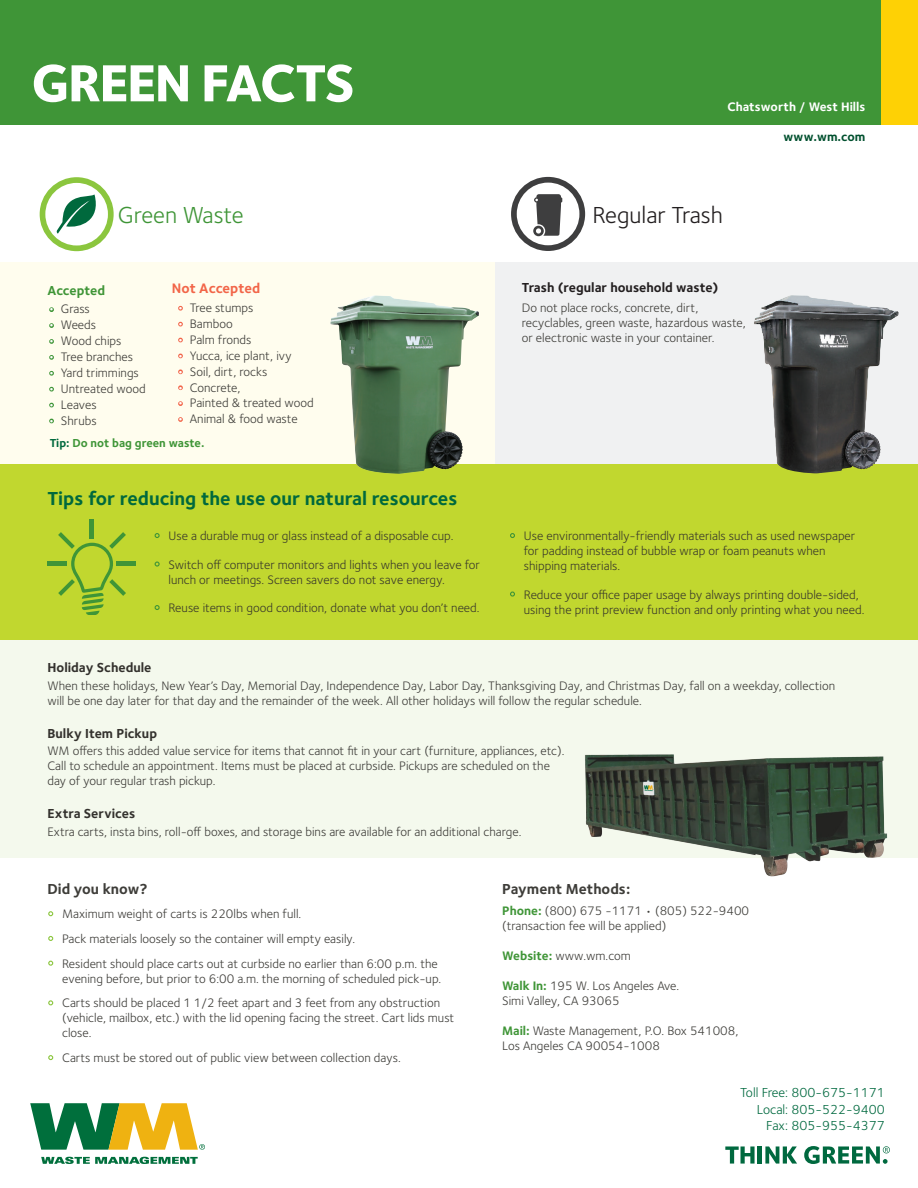
<style>
.page{position:relative;width:918px;height:1188px;background:#fff}
.page>*{position:absolute;margin:0;border:0;box-sizing:border-box;transform-origin:0 0}
.t1{font:800 54px "Foundry Sterling";letter-spacing:-.03em;color:#fff}
.t2{font:24px "Foundry Sterling";color:#231f20}
.t3{font:24px "Foundry Sterling";letter-spacing:-.005em;color:#3f9537}
.t4{font:700 19.5px "Foundry Sterling";color:#00693d}
.t5{font:700 15px "Foundry Sterling";color:#3e3d39}
.t6{font:700 14.25px "Foundry Sterling";color:#f26649}
.t7{font:13.5px/16.5px "Foundry Sterling";color:#00693f;text-align:right}
.t8{font:700 13.5px "Foundry Sterling";color:#33312d}
.t9{font:700 13.5px "Foundry Sterling";color:#231f20}
.t10{font:700 13.5px "Foundry Sterling";color:#3f9537}
.t11{font:12.75px/15px "Foundry Sterling";color:#3e3d39}
.t12{font:12.75px/15px "Foundry Sterling";color:#3b3b2b}
.t13{font:700 12.75px "Foundry Sterling";color:#fff}
.t14{font:700 12.75px "Foundry Sterling";color:#00502e}
.t15{font:700 12px "Foundry Sterling";color:#3f9537}
.s1{font-size:15px;color:#fff}
.s2{color:#00693d}
.s3{color:#fff}
.s4{font-weight:700;color:#3f9537}
</style>
<div class="page">
<svg style="left:725px;top:1146px;width:30px;height:18px"></svg>
<hr style="left:758px;top:1146px;width:4px;height:18px;background:#00693f">
<svg style="left:765px;top:1146px;width:32px;height:18px"></svg>
<svg style="left:804px;top:1146px;width:86px;height:18px"></svg>
<svg style="left:41px;top:1157px;width:157px;height:7px"></svg>
<svg style="left:30px;top:1103px;width:175px;height:47px"></svg>
<div style="left:0;top:638px;width:918px;height:220px;background:#f4f9ed"></div>
<div style="left:0;top:463px;width:918px;height:176px;background:#c1d72f"></div>
<svg style="left:510px;top:533px;width:5px;height:5px"></svg>
<svg style="left:510px;top:592px;width:5px;height:5px"></svg>
<hr style="left:90px;top:519px;width:4px;height:20px;background:#3f9537">
<hr style="left:48px;top:562px;width:19px;height:4px;background:#3f9537">
<hr style="left:117px;top:562px;width:19px;height:4px;background:#3f9537">
<svg style="left:58px;top:532px;width:68px;height:83px"></svg>
<svg style="left:155px;top:533px;width:5px;height:5px"></svg>
<svg style="left:155px;top:562px;width:5px;height:5px"></svg>
<svg style="left:155px;top:605px;width:5px;height:5px"></svg>
<div style="left:0;top:0;width:918px;height:124px;background:#3f9537"></div>
<div style="left:882px;top:0;width:36px;height:124px;background:#fed105"></div>
<div style="left:0;top:262px;width:495px;height:202px;background:#fffdee"></div>
<svg style="left:49px;top:307px;width:5px;height:5px"></svg>
<svg style="left:49px;top:323px;width:5px;height:5px"></svg>
<svg style="left:49px;top:339px;width:5px;height:5px"></svg>
<svg style="left:49px;top:355px;width:5px;height:5px"></svg>
<svg style="left:49px;top:371px;width:5px;height:5px"></svg>
<svg style="left:49px;top:387px;width:5px;height:5px"></svg>
<svg style="left:49px;top:403px;width:5px;height:4px"></svg>
<svg style="left:49px;top:419px;width:5px;height:4px"></svg>
<svg style="left:178px;top:306px;width:5px;height:5px"></svg>
<svg style="left:178px;top:322px;width:5px;height:4px"></svg>
<svg style="left:178px;top:338px;width:5px;height:4px"></svg>
<svg style="left:178px;top:354px;width:5px;height:4px"></svg>
<svg style="left:178px;top:369px;width:5px;height:5px"></svg>
<svg style="left:178px;top:385px;width:5px;height:5px"></svg>
<svg style="left:178px;top:401px;width:5px;height:5px"></svg>
<svg style="left:178px;top:417px;width:5px;height:5px"></svg>
<svg style="left:40px;top:177px;width:74px;height:74px"></svg>
<img style="left:330px;top:295px;width:149px;height:179px">
<div style="left:495px;top:262px;width:423px;height:202px;background:#f0f1f2"></div>
<svg style="left:48px;top:911px;width:5px;height:5px"></svg>
<svg style="left:48px;top:936px;width:5px;height:5px"></svg>
<svg style="left:48px;top:961px;width:5px;height:5px"></svg>
<svg style="left:48px;top:1000px;width:5px;height:5px"></svg>
<svg style="left:48px;top:1055px;width:5px;height:5px"></svg>
<svg style="left:511px;top:177px;width:74px;height:74px"></svg>
<img style="left:585px;top:754px;width:303px;height:123px">
<img style="left:754px;top:295px;width:145px;height:178px">
<p class="t1" style="left:32px;top:50px;width:325px">GREEN FACTS</p>
<p class="t3" style="left:118px;top:201px;width:127px">Green Waste</p>
<p class="t10" style="left:47px;top:282px;width:59px">Accepted</p>
<p class="t11" style="left:47px;top:302px;width:44px"><span class="s1">•</span> Grass</p>
<p class="t11" style="left:47px;top:318px;width:50px"><span class="s1">•</span> Weeds</p>
<p class="t11" style="left:47px;top:334px;width:76px"><span class="s1">•</span> Wood chips</p>
<p class="t11" style="left:47px;top:350px;width:87px"><span class="s1">•</span> Tree branches</p>
<p class="t11" style="left:47px;top:365px;width:93px"><span class="s1">•</span> Yard trimmings</p>
<p class="t11" style="left:47px;top:381px;width:100px"><span class="s1">•</span> Untreated wood</p>
<p class="t11" style="left:47px;top:397px;width:51px"><span class="s1">•</span> Leaves</p>
<p class="t11" style="left:47px;top:413px;width:51px"><span class="s1">•</span> Shrubs</p>
<p class="t6" style="left:172px;top:280px;width:90px">Not Accepted</p>
<p class="t11" style="left:176px;top:300px;width:79px"><span class="s1">•</span> Tree stumps</p>
<p class="t11" style="left:176px;top:316px;width:58px"><span class="s1">•</span> Bamboo</p>
<p class="t11" style="left:176px;top:332px;width:77px"><span class="s1">•</span> Palm fronds</p>
<p class="t11" style="left:176px;top:348px;width:117px"><span class="s1">•</span> Yucca, ice plant, ivy</p>
<p class="t11" style="left:176px;top:364px;width:92px"><span class="s1">•</span> Soil, dirt, rocks</p>
<p class="t11" style="left:176px;top:380px;width:66px"><span class="s1">•</span> Concrete,</p>
<p class="t11" style="left:176px;top:396px;width:139px"><span class="s1">•</span> Painted &amp; treated wood</p>
<p class="t11" style="left:176px;top:412px;width:123px"><span class="s1">•</span> Animal &amp; food waste</p>
<p class="t15" style="left:50px;top:436px;width:156px"><span class="s2">Tip:</span> Do not bag green waste.</p>
<p class="t4" style="left:47px;top:486px;width:411px">Tips for reducing the use our natural resources</p>
<p class="t12" style="left:169px;top:528px;width:286px">Use a durable mug or glass instead of a disposable cup.</p>
<p class="t12" style="left:169px;top:557px;width:313px">Switch off computer monitors and lights when you leave for lunch or meetings. Screen savers do not save energy.</p>
<p class="t12" style="left:169px;top:600px;width:313px">Reuse items in good condition, donate what you don’t need.</p>
<p class="t13" style="left:727px;top:99px;width:139px">Chatsworth / West Hills</p>
<p class="t2" style="left:592px;top:201px;width:132px">Regular Trash</p>
<p class="t9" style="left:522px;top:280px;width:198px">Trash (regular household waste)</p>
<p class="t11" style="left:522px;top:300px;width:226px">Do not place rocks, concrete, dirt, recyclables, green waste, hazardous waste, or electronic waste in your container.</p>
<p class="t14" style="left:784px;top:130px;width:83px">www.wm.com</p>
<p class="t12" style="left:524px;top:528px;width:333px">Use environmentally-friendly materials such as used newspaper for padding instead of bubble wrap or foam peanuts when shipping materials.</p>
<p class="t12" style="left:524px;top:587px;width:342px">Reduce your office paper usage by always printing double-sided, using the print preview function and only printing what you need.</p>
<p class="t8" style="left:47px;top:660px;width:106px">Holiday Schedule</p>
<p class="t11" style="left:47px;top:678px;width:789px">When these holidays, New Year’s Day, Memorial Day, Independence Day, Labor Day, Thanksgiving Day, and Christmas Day, fall on a weekday, collection will be one day later for that day and the remainder of the week. All other holidays will follow the regular schedule.</p>
<p class="t8" style="left:47px;top:725px;width:111px">Bulky Item Pickup</p>
<p class="t11" style="left:47px;top:744px;width:519px">WM offers this added value service for items that cannot fit in your cart (furniture, appliances, etc).<br>Call to schedule an appointment. Items must be placed at curbside. Pickups are scheduled on the day of your regular trash pickup.</p>
<p class="t8" style="left:47px;top:806px;width:89px">Extra Services</p>
<p class="t11" style="left:47px;top:824px;width:475px">Extra carts, insta bins, roll-off boxes, and storage bins are available for an additional charge.</p>
<p class="t5" style="left:47px;top:880px;width:102px">Did you know?</p>
<p class="t11" style="left:62px;top:907px;width:241px">Maximum weight of carts is 220lbs when full.</p>
<p class="t11" style="left:62px;top:931px;width:294px">Pack materials loosely so the container will empty easily.</p>
<p class="t11" style="left:62px;top:956px;width:381px">Resident should place carts out at curbside no earlier than 6:00 p.m. the evening before, but prior to 6:00 a.m. the morning of scheduled pick-up.</p>
<p class="t11" style="left:62px;top:996px;width:394px">Carts should be placed 1 1/2 feet apart and 3 feet from any obstruction (vehicle, mailbox, etc.) with the lid opening facing the street. Cart lids must close.</p>
<p class="t11" style="left:62px;top:1051px;width:392px">Carts must be stored out of public view between collection days.<span class="s3">sable cup.</span></p>
<p class="t5" style="left:502px;top:880px;width:130px">Payment Methods:</p>
<p class="t11" style="left:502px;top:904px;width:248px"><span class="s4">Phone:</span> (800) 675 -1171 • (805) 522-9400</p>
<p class="t11" style="left:502px;top:919px;width:166px">(transaction fee will be applied)</p>
<p class="t11" style="left:502px;top:949px;width:130px"><span class="s4">Website:</span> www.wm.com</p>
<p class="t11" style="left:502px;top:979px;width:179px"><span class="s4">Walk In:</span> 195 W. Los Angeles Ave.</p>
<p class="t11" style="left:502px;top:994px;width:119px">Simi Valley, CA 93065</p>
<p class="t11" style="left:502px;top:1024px;width:238px"><span class="s4">Mail:</span> Waste Management, P.O. Box 541008,</p>
<p class="t11" style="left:502px;top:1039px;width:159px">Los Angeles CA 90054-1008</p>
<p class="t7" style="left:740px;top:1085px;width:146px">Toll Free: 800-675-1171<br>Local: 805-522-9400<br>Fax: 805-955-4377</p>
</div>
